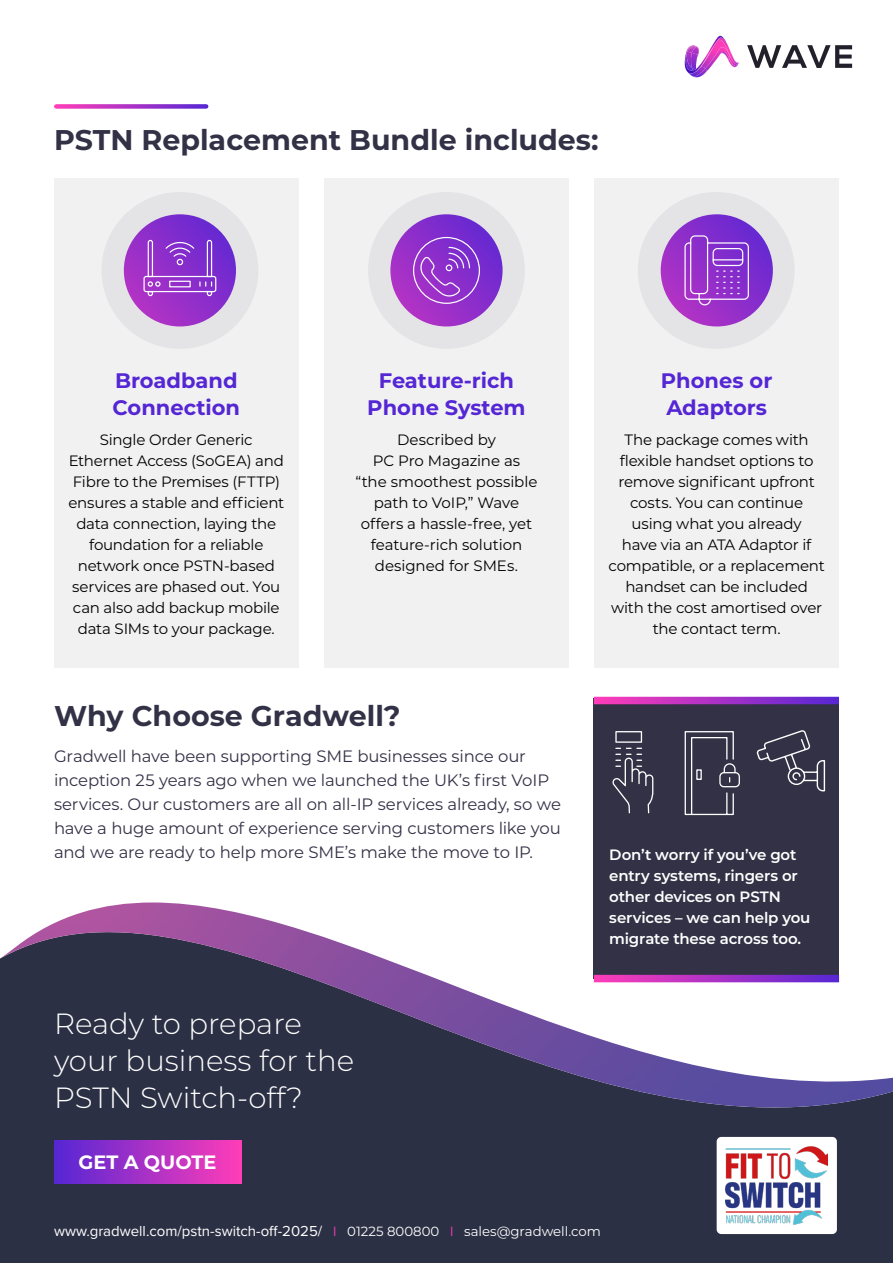
<style>
.page{position:relative;width:893px;height:1263px;background:#fff}
.page>*{position:absolute;margin:0;border:0;box-sizing:border-box;transform-origin:0 0}
.t1{font:300 29.25px/37.2px "Montserrat";color:#fff}
.t2{font:700 28.5px "Montserrat";color:#333146}
.t3{font:700 21px/27px "Montserrat";color:#5426d4}
.t4{font:700 19.35px "Montserrat";color:#fff}
.t5{font:16.5px/24px "Montserrat";letter-spacing:-.01em;color:#333146}
.t6{font:15px/21px "Montserrat";letter-spacing:-.015em;color:#000;text-align:center}
.t7{font:600 15px/21px "Montserrat";letter-spacing:-.01em;color:#fff}
.t8{font:15px "Proxima Nova";color:#fff}
.s1{font-family:"Montserrat";font-size:13.35px;color:#ff3db8}
.s2{font-family:"Montserrat";font-size:13.35px}
</style>
<div class="page">
<div style="left:594px;top:704px;width:245px;height:153px;background:#333146"></div>
<svg style="left:0;top:857px;width:893px;height:406px;fill:#2c3044"></svg>
<img style="left:1px;top:895px;width:892px;height:241px">
<svg style="left:56px;top:104px;width:150px;height:5px"></svg>
<svg style="left:594px;top:697px;width:245px;height:7px;background:#aa31c5"></svg>
<svg style="left:594px;top:975px;width:245px;height:7px;background:#aa31c5"></svg>
<svg style="left:747px;top:45px;width:105px;height:23px"></svg>
<svg style="left:685px;top:36px;width:54px;height:41px"></svg>
<img style="left:688px;top:43px;width:28px;height:31px">
<div style="left:54px;top:1140px;width:188px;height:44px;background:linear-gradient(to right,#5526d4,#ff3db8)"></div>
<div style="left:54px;top:178px;width:245px;height:490px;background:#f1f1f2"></div>
<div style="left:594px;top:178px;width:245px;height:490px;background:#f1f1f2"></div>
<div style="left:638px;top:192px;width:157px;height:157px;background:#e4e4e6;border-radius:50%"></div>
<svg style="left:661px;top:214px;width:112px;height:112px;background:#8c2fcb"></svg>
<svg style="left:684px;top:235px;width:65px;height:71px;background:#9c4bd2"></svg>
<div style="left:324px;top:178px;width:245px;height:490px;background:#f1f1f2"></div>
<div style="left:101px;top:192px;width:157px;height:157px;background:#e4e4e6;border-radius:50%"></div>
<svg style="left:124px;top:214px;width:112px;height:112px;background:#8d2fca"></svg>
<svg style="left:143px;top:240px;width:74px;height:57px;background:#9c4cd2"></svg>
<div style="left:368px;top:192px;width:157px;height:157px;background:#e4e4e6;border-radius:50%"></div>
<svg style="left:390px;top:214px;width:113px;height:112px;background:#8e31cb"></svg>
<svg style="left:412px;top:236px;width:69px;height:68px;background:#9844d0"></svg>
<svg style="left:684px;top:730px;width:57px;height:86px;background:#4d4c5e"></svg>
<svg style="left:612px;top:731px;width:41px;height:82px;background:#4b495c"></svg>
<svg style="left:755px;top:729px;width:71px;height:63px;background:#484659"></svg>
<div style="left:717px;top:1137px;width:120px;height:97px;background:#fff;border-radius:5px"></div>
<img style="left:726px;top:1146px;width:102px;height:79px">
<p class="t2" style="left:54px;top:120px;width:546px">PSTN Replacement Bundle includes:</p>
<p class="t3" style="left:113px;top:366px;width:129px">Broadband<br>Connection</p>
<p class="t6" style="left:68px;top:428px;width:217px">Single Order Generic<br>Ethernet Access (SoGEA) and<br>Fibre to the Premises (FTTP) ensures a stable and efficient data connection, laying the foundation for a reliable network once PSTN-based services are phased out. You can also add backup mobile data SIMs to your package.</p>
<p class="t3" style="left:367px;top:366px;width:160px;text-align:center">Feature-rich<br>Phone System</p>
<p class="t6" style="left:355px;top:428px;width:184px">Described by<br>PC Pro Magazine as “the smoothest possible path to VoIP,” Wave offers a hassle-free, yet feature-rich solution designed for SMEs.</p>
<p class="t3" style="left:661px;top:366px;width:113px">Phones or<br>Adaptors</p>
<p class="t6" style="left:608px;top:428px;width:218px">The package comes with flexible handset options to remove significant upfront costs. You can continue using what you already<br>have via an ATA Adaptor if compatible, or a replacement handset can be included with the cost amortised over the contact term.</p>
<p class="t2" style="left:54px;top:695px;width:348px">Why Choose Gradwell?</p>
<p class="t5" style="left:54px;top:744px;width:509px">Gradwell have been supporting SME businesses since our inception 25 years ago when we launched the UK’s first VoIP services. Our customers are all on all-IP services already, so we have a huge amount of experience serving customers like you and we are ready to help more SME’s make the move to IP.</p>
<p class="t7" style="left:609px;top:844px;width:203px">Don’t worry if you’ve got entry systems, ringers or other devices on PSTN services – we can help you migrate these across too.</p>
<p class="t1" style="left:54px;top:1004px;width:302px">Ready to prepare your business for the<br>PSTN Switch-off?</p>
<p class="t4" style="left:78px;top:1148px;width:140px">GET A QUOTE</p>
<p class="t8" style="left:54px;top:1220px;width:548px">www.gradwell.com/pstn-switch-off-2025/ <span class="s1">I</span> <span class="s2">01225 800800</span> <span class="s1">I</span> <span class="s2">sales@gradwell.com</span></p>
</div>
